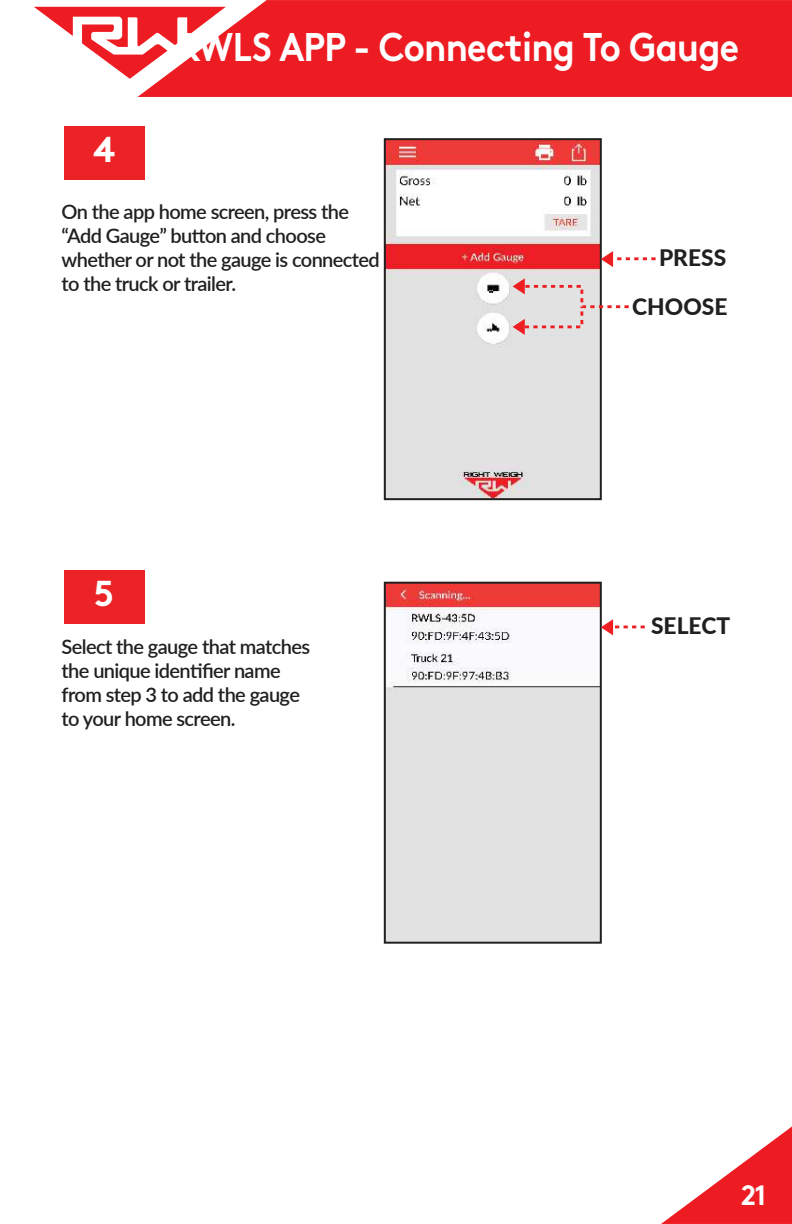
<style>
.page{position:relative;width:792px;height:1224px;background:#fff}
.page>*{position:absolute;margin:0;border:0;box-sizing:border-box;transform-origin:0 0}
.t1{font:700 40px "Brown";letter-spacing:-.02em;color:#fff;scale:.9 1}
.t2{font:700 36px "Brown";color:#fff}
.t3{font:700 28px "Brown";color:#fff}
.t4{font:800 22.8px/49.4px "Lato";color:#221f1f;text-align:right}
.t5{font:600 20px/24px "Lato";letter-spacing:-.03em;color:#221f1f}
</style>
<div class="page">
<svg style="left:34px;top:7px;width:103px;height:72px"></svg>
<svg style="left:137px;top:0;width:655px;height:97px;background:#ee2a31"></svg>
<svg style="left:661px;top:1126px;width:131px;height:98px"></svg>
<img style="left:387px;top:585px;width:212px;height:356px">
<img style="left:387px;top:141px;width:212px;height:356px">
<div style="left:64px;top:126px;width:81px;height:54px;background:#eb2327"></div>
<div style="left:64px;top:570px;width:81px;height:54px;background:#eb2327"></div>
<div style="left:384px;top:582px;width:218px;height:362px;border:2px solid #221f1f"></div>
<div style="left:384px;top:138px;width:218px;height:362px;border:2px solid #221f1f"></div>
<svg style="left:601px;top:251px;width:55px;height:16px"></svg>
<svg style="left:513px;top:278px;width:116px;height:57px"></svg>
<svg style="left:601px;top:619px;width:44px;height:16px"></svg>
<h2 class="t2" style="left:93px;top:135px;width:24px">4</h2>
<h1 class="t1" style="left:176px;top:31px;width:627px">RWLS APP - Connecting To Gauge</h1>
<p class="t5" style="left:62px;top:199px;width:320px">On the app home screen, press the “Add Gauge” button and choose whether or not the gauge is connected to the truck or trailer.</p>
<h2 class="t2" style="left:94px;top:580px;width:22px">5</h2>
<p class="t5" style="left:62px;top:636px;width:250px">Select the gauge that matches the unique identifier name from step 3 to add the gauge to your home screen.</p>
<p class="t4" style="left:632px;top:234px;width:97px">PRESS<br>CHOOSE</p>
<p class="t4" style="left:651px;top:602px;width:81px">SELECT</p>
<h3 class="t3" style="left:741px;top:1184px;width:27px">21</h3>
</div>
